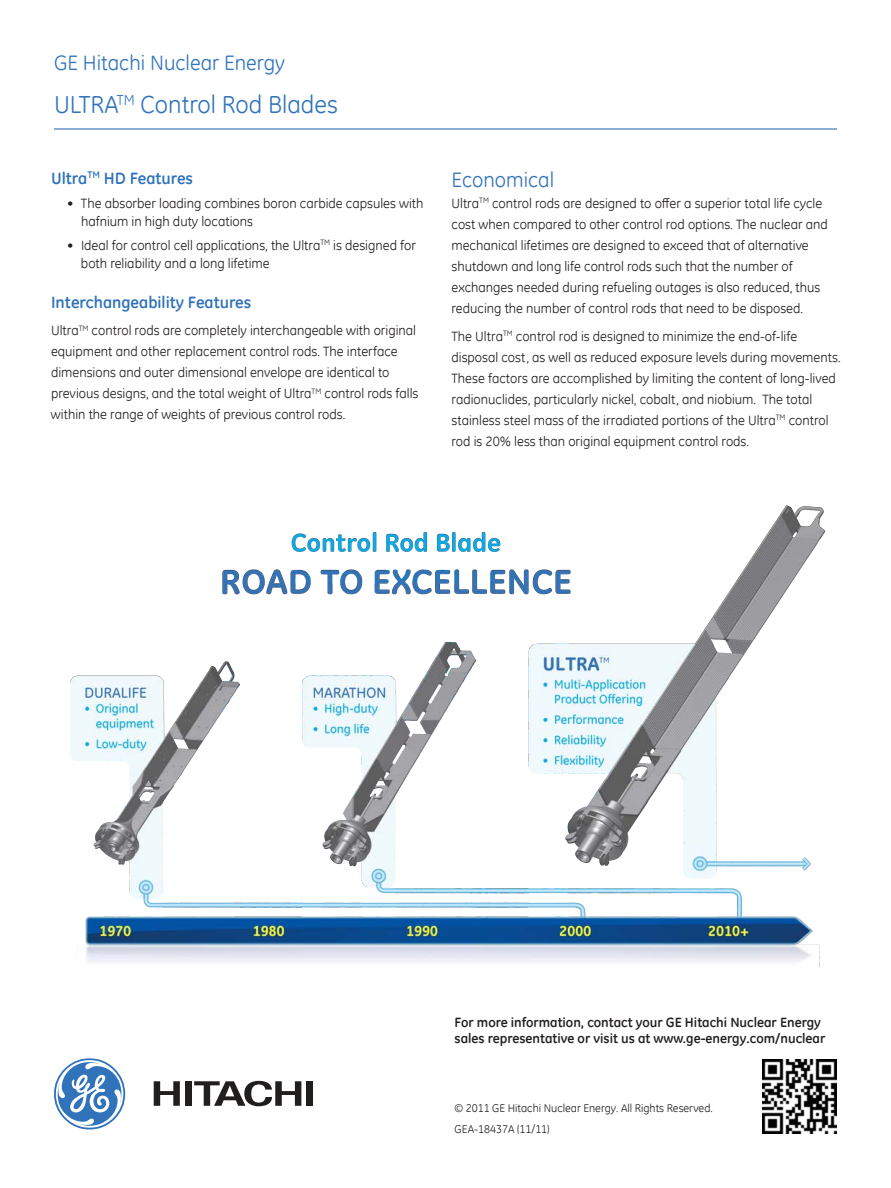
<style>
.page{position:relative;width:891px;height:1188px;background:#fff}
.page>*{position:absolute;margin:0;border:0;box-sizing:border-box;transform-origin:0 0}
.t1{font:24.75px "GE Inspira";color:#3073ba}
.t2{font:21px "GE Inspira";color:#3073ba}
.t3{font:700 16.5px "GE Inspira";color:#3073ba}
.t4{font:13.5px/21px "GE Inspira";color:#231f20}
.t5{font:700 13.5px/16.2px "GE Inspira";color:#231f20}
.t6{font:11.25px/21px "GE Inspira";color:#231f20}
</style>
<div class="page">
<hr style="left:54px;top:128px;width:783px;height:2px;background:#3073ba">
<img style="left:762px;top:1059px;width:75px;height:75px">
<img style="left:70px;top:505px;width:756px;height:461px">
<svg style="left:54px;top:1058px;width:71px;height:71px"></svg>
<svg style="left:154px;top:1081px;width:26px;height:25px"></svg>
<div style="left:185px;top:1081px;width:7px;height:25px;background:#211e1e"></div>
<div style="left:307px;top:1081px;width:6px;height:25px;background:#211e1e"></div>
<svg style="left:194px;top:1081px;width:107px;height:25px"></svg>
<h2 class="t2" style="left:54px;top:49px;width:233px">GE Hitachi Nuclear Energy</h2>
<h1 class="t1" style="left:54px;top:89px;width:285px">ULTRA<sup>TM</sup> Control Rod Blades</h1>
<p class="t3" style="left:51px;top:167px;width:144px">Ultra<sup>TM</sup> HD Features</p>
<p class="t4" style="left:81px;top:194px;width:344px;line-height:18px;text-indent:-14px">• The absorber loading combines boron carbide capsules with hafnium in high duty locations</p>
<p class="t4" style="left:81px;top:236px;width:337px;line-height:18px;text-indent:-14px">• Ideal for control cell applications, the Ultra<sup>TM</sup> is designed for both reliability and a long lifetime</p>
<p class="t3" style="left:51px;top:291px;width:202px">Interchangeability Features</p>
<p class="t4" style="left:51px;top:320px;width:369px">Ultra<sup>TM</sup> control rods are completely interchangeable with original equipment and other replacement control rods. The interface dimensions and outer dimensional envelope are identical to previous designs, and the total weight of Ultra<sup>TM</sup> control rods falls within the range of weights of previous control rods.</p>
<h2 class="t2" style="left:452px;top:166px;width:104px">Economical</h2>
<p class="t4" style="left:452px;top:192px;width:378px">Ultra<sup>TM</sup> control rods are designed to offer a superior total life cycle cost when compared to other control rod options. The nuclear and mechanical lifetimes are designed to exceed that of alternative shutdown and long life control rods such that the number of exchanges needed during refueling outages is also reduced, thus reducing the number of control rods that need to be disposed.</p>
<p class="t4" style="left:451px;top:325px;width:391px">The Ultra<sup>TM</sup> control rod is designed to minimize the end-of-life disposal cost, as well as reduced exposure levels during movements.<br>These factors are accomplished by limiting the content of long-lived radionuclides, particularly nickel, cobalt, and niobium. The total stainless steel mass of the irradiated portions of the Ultra<sup>TM</sup> control rod is 20% less than original equipment control rods.</p>
<p class="t5" style="left:455px;top:1014px;width:372px">For more information, contact your GE Hitachi Nuclear Energy sales representative or visit us at www.ge-energy.com/nuclear</p>
<p class="t6" style="left:454px;top:1098px;width:260px">© 2011 GE Hitachi Nuclear Energy. All Rights Reserved.<br>GEA-18437A (11/11)</p>
</div>
